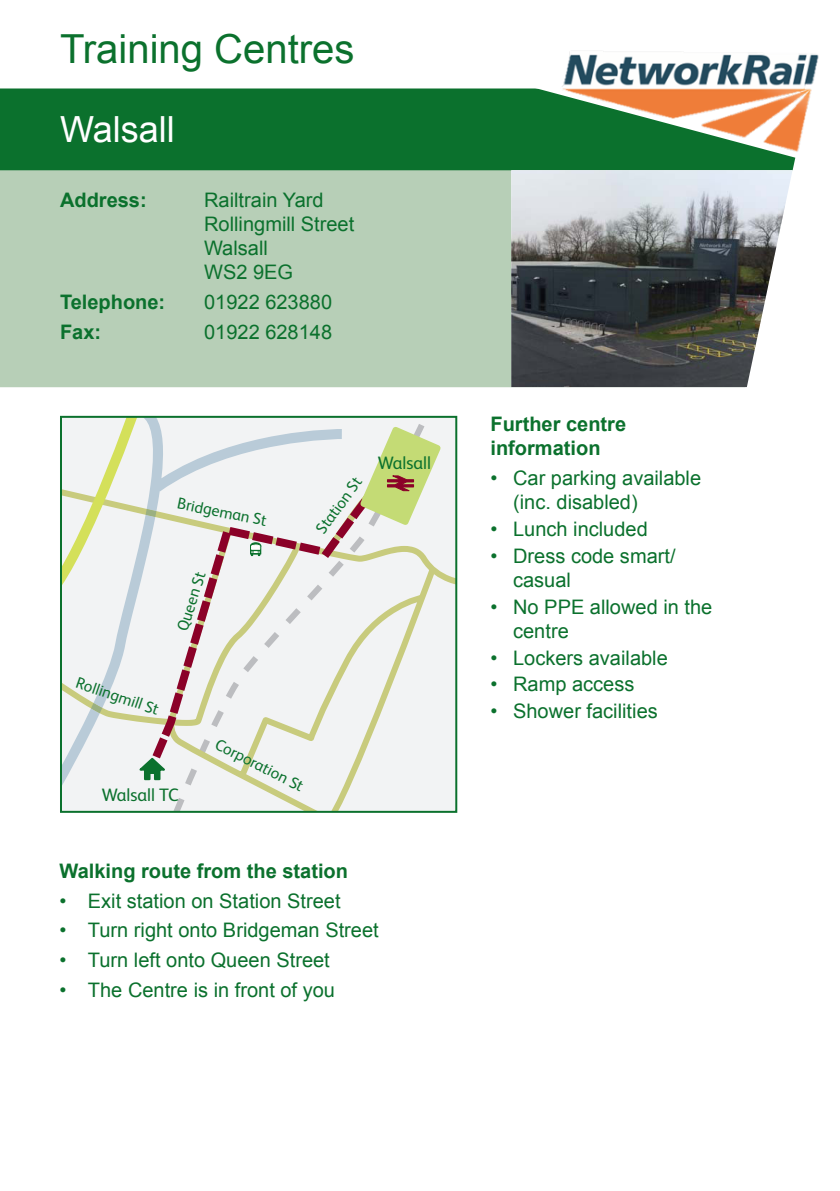
<style>
.page{position:relative;width:840px;height:1191px;background:#fff}
.page>*{position:absolute;margin:0;border:0;box-sizing:border-box;transform-origin:0 0}
.t1{font:40px "Arial";color:#0b712d}
.Paragraph_Style_1{font:36px "Arial";color:#fff}
.t2{font:20px/24px "Arial";color:#0b712d}
.t3{font:700 20px/24px "Arial";color:#0b712d}
.t4{font:18px "Network Rail Sans";color:#0b712d}
.t5{font:16px "Network Rail Sans";color:#0b712d}
</style>
<div class="page">
<div style="left:0;top:172px;width:747px;height:216px;background:#b7cfb7"></div>
<div style="left:0;top:88px;width:517px;height:84px;background:#0b712d"></div>
<div style="left:517px;top:88px;width:279px;height:83px;background:#0b712d"></div>
<img style="left:552px;top:51px;width:267px;height:102px">
<img style="left:511px;top:170px;width:281px;height:217px">
<svg style="left:63px;top:419px;width:391px;height:391px"></svg>
<div style="left:60px;top:416px;width:397px;height:397px;border:2px solid #0b712d"></div>
<h1 class="t1" style="left:60px;top:22px;width:296px">Training Centres</h1>
<p class="Paragraph_Style_1" style="left:60px;top:106px;width:116px">Walsall</p>
<p class="t3" style="left:60px;top:189px;width:88px">Address:</p>
<p class="t2" style="left:204px;top:189px;width:121px">Railtrain Yard</p>
<p class="t2" style="left:204px;top:213px;width:152px">Rollingmill Street</p>
<p class="t2" style="left:204px;top:237px;width:65px">Walsall</p>
<p class="t2" style="left:204px;top:261px;width:90px">WS2 9EG</p>
<p class="t3" style="left:60px;top:291px;width:107px">Telephone:</p>
<p class="t2" style="left:204px;top:290px;width:129px">01922 623880</p>
<p class="t3" style="left:60px;top:320px;width:43px">Fax:</p>
<p class="t2" style="left:204px;top:320px;width:129px">01922 628148</p>
<p class="t5" style="left:179px;top:492px;width:93px;rotate:11deg">Bridgeman St</p>
<p class="t5" style="left:172px;top:627px;width:63px;rotate:-72deg">Queen St</p>
<p class="t5" style="left:311px;top:525px;width:67px;rotate:-54deg">Station St</p>
<p class="t4" style="left:377px;top:450px;width:55px">Walsall</p>
<p class="t5" style="left:80px;top:672px;width:88px;rotate:19deg">Rollingmill St</p>
<p class="t4" style="left:102px;top:783px;width:78px">Walsall TC</p>
<p class="t5" style="left:221px;top:733px;width:98px;rotate:27deg">Corporation St</p>
<p class="t3" style="left:60px;top:859px;width:290px">Walking route from the station</p>
<p class="t2" style="left:60px;top:889px;width:282px">• Exit station on Station Street</p>
<p class="t2" style="left:60px;top:918px;width:320px">• Turn right onto Bridgeman Street</p>
<p class="t2" style="left:60px;top:948px;width:271px">• Turn left onto Queen Street</p>
<p class="t2" style="left:60px;top:978px;width:277px">• The Centre is in front of you</p>
<p class="t3" style="left:490px;top:413px;width:137px">Further centre information</p>
<p class="t2" style="left:513px;top:466px;width:189px;text-indent:-23px">• Car parking available (inc. disabled)</p>
<p class="t2" style="left:490px;top:517px;width:159px">• Lunch included</p>
<p class="t2" style="left:513px;top:544px;width:164px;text-indent:-23px">• Dress code smart/ casual</p>
<p class="t2" style="left:513px;top:595px;width:200px;text-indent:-23px">• No PPE allowed in the centre</p>
<p class="t2" style="left:490px;top:645px;width:179px">• Lockers available</p>
<p class="t2" style="left:490px;top:672px;width:145px">• Ramp access</p>
<p class="t2" style="left:490px;top:699px;width:169px">• Shower facilities</p>
</div>
